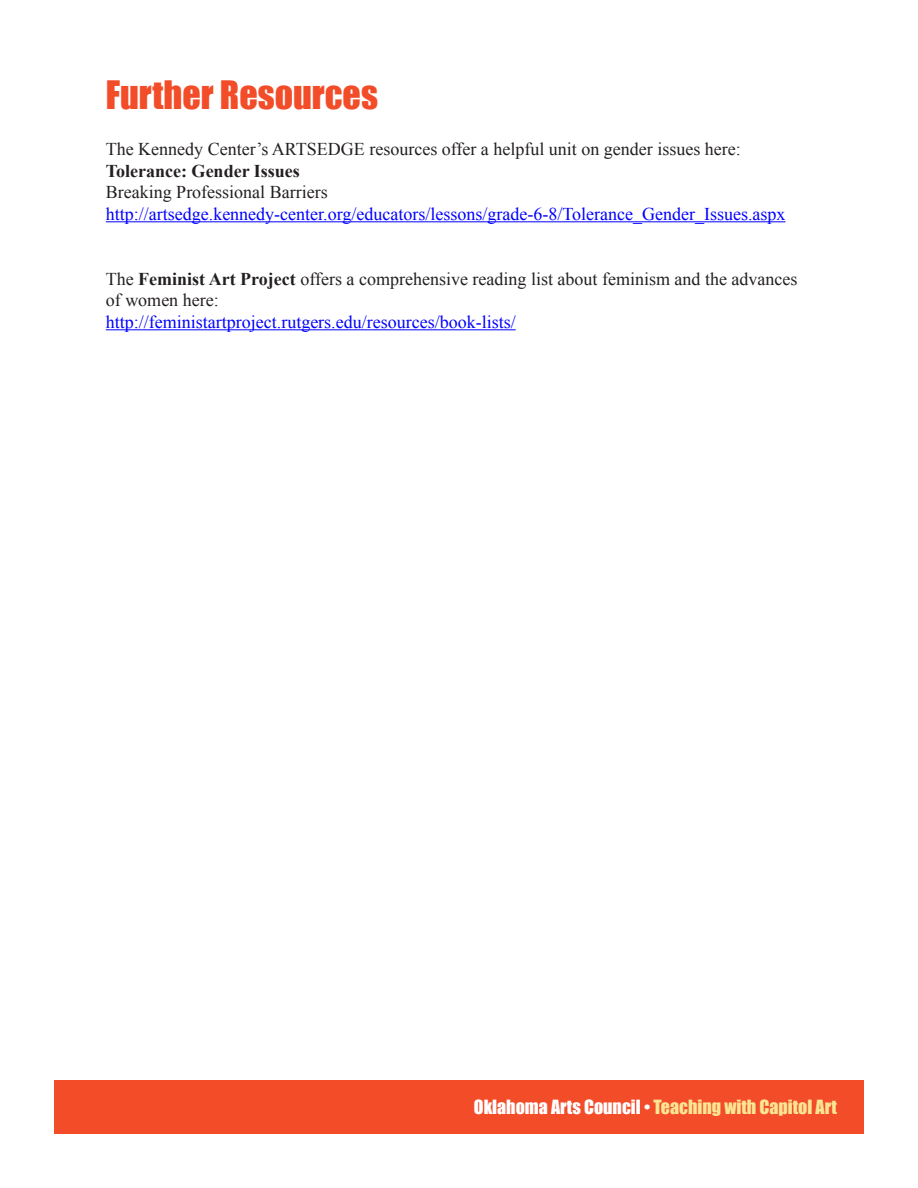
<style>
.page{position:relative;width:918px;height:1188px;background:#fff}
.page>*{position:absolute;margin:0;border:0;box-sizing:border-box;transform-origin:0 0}
.activities{font:36px "Impact";color:#f24c29}
.t1{font:18px/21.6px "Times New Roman";color:#231f20}
.t2{font:18px "Times New Roman";color:#00f}
.t3{font:18px "Impact";color:#fbe592}
.t4{font:700 18px "Times New Roman";color:#231f20}
.s1{font-weight:700}
.s2{color:#fff}
</style>
<div class="page">
<hr style="left:106px;top:221px;width:680px;height:1px;background:#00f">
<hr style="left:106px;top:329px;width:410px;height:1px;background:#00f">
<div style="left:54px;top:1080px;width:810px;height:54px;background:#f24c29"></div>
<p class="activities" style="left:106px;top:67px;width:274px">Further Resources</p>
<p class="t1" style="left:106px;top:138px;width:637px">The Kennedy Center’s ARTSEDGE resources offer a helpful unit on gender issues here:</p>
<p class="t4" style="left:106px;top:158px;width:195px">Tolerance: Gender Issues</p>
<p class="t1" style="left:106px;top:181px;width:223px">Breaking Professional Barriers</p>
<p class="t2" style="left:106px;top:202px;width:681px">http://artsedge.kennedy-center.org/educators/lessons/grade-6-8/Tolerance_Gender_Issues.aspx</p>
<p class="t1" style="left:106px;top:268px;width:693px">The <span class="s1">Feminist Art Project</span> offers a comprehensive reading list about feminism and the advances of women here:</p>
<p class="t2" style="left:106px;top:310px;width:411px">http://feministartproject.rutgers.edu/resources/book-lists/</p>
<p class="t3" style="left:474px;top:1093px;width:365px"><span class="s2">Oklahoma Arts Council •</span> Teaching with Capitol Art</p>
</div>
